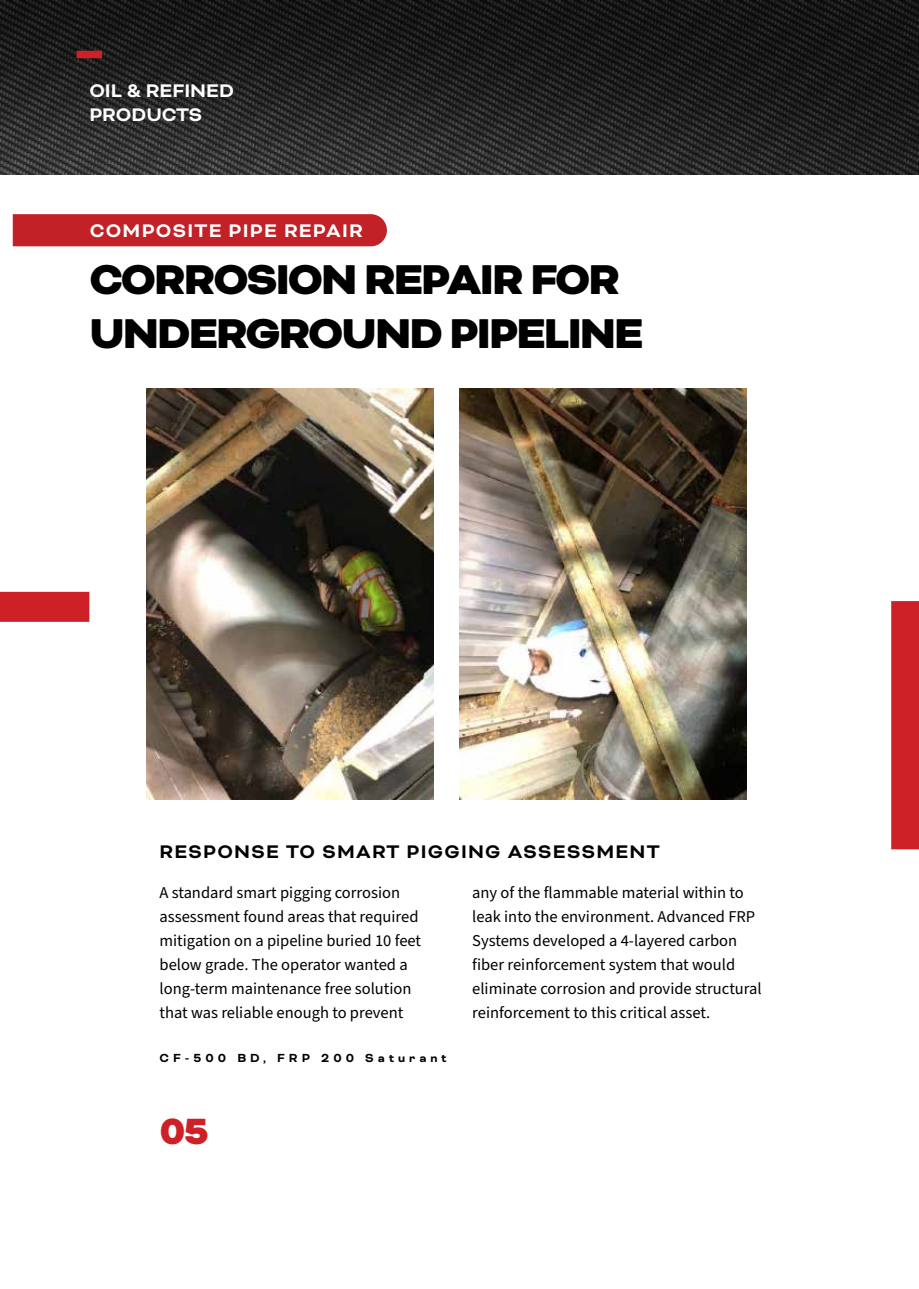
<style>
.page{position:relative;width:919px;height:1289px;background:#fff}
.page>*{position:absolute;margin:0;border:0;box-sizing:border-box;transform-origin:0 0}
.t1{font:900 48px/54px "Bicyclette";letter-spacing:-.04em;color:#000}
.t2{font:900 42px "Bicyclette";color:#ce2027}
.t3{font:700 21px "Bicyclette";letter-spacing:.06em;color:#000}
.t4{font:700 21px/24px "Bicyclette";color:#fff}
.t5{font:700 21px "Bicyclette";letter-spacing:.06em;color:#fff}
.t6{font:16.5px/24px "Source Sans Pro";color:#000}
.t7{font:700 13.5px "Bicyclette";letter-spacing:.3em;color:#000}
</style>
<div class="page">
<img style="left:0;top:0;width:918px;height:174px">
<img style="left:147px;top:388px;width:287px;height:411px">
<img style="left:460px;top:388px;width:286px;height:411px">
<div style="left:77px;top:51px;width:25px;height:7px;background:#ce2027"></div>
<div style="left:891px;top:601px;width:27px;height:248px;background:#ce2027"></div>
<div style="left:0;top:592px;width:89px;height:30px;background:#ce2027"></div>
<div style="left:13px;top:214px;width:374px;height:32px;background:#c12127"></div>
<p class="t4" style="left:89px;top:79px;width:146px">OIL &amp; REFINED<br>PRODUCTS</p>
<p class="t5" style="left:90px;top:218px;width:274px">COMPOSITE PIPE REPAIR</p>
<h1 class="t1" style="left:89px;top:253px;width:555px">CORROSION REPAIR FOR<br>UNDERGROUND PIPELINE</h1>
<p class="t3" style="left:159px;top:839px;width:501px">RESPONSE TO SMART PIGGING ASSESSMENT</p>
<p class="t6" style="left:472px;top:880px;width:291px">any of the flammable material within to leak into the environment. Advanced FRP Systems developed a 4-layered carbon fiber reinforcement system that would eliminate corrosion and provide structural reinforcement to this critical asset.</p>
<p class="t6" style="left:159px;top:880px;width:263px">A standard smart pigging corrosion assessment found areas that required mitigation on a pipeline buried 10 feet below grade. The operator wanted a long-term maintenance free solution that was reliable enough to prevent</p>
<p class="t7" style="left:159px;top:1050px;width:288px">CF-500 BD, FRP 200 Saturant</p>
<h2 class="t2" style="left:159px;top:1106px;width:51px">05</h2>
</div>
